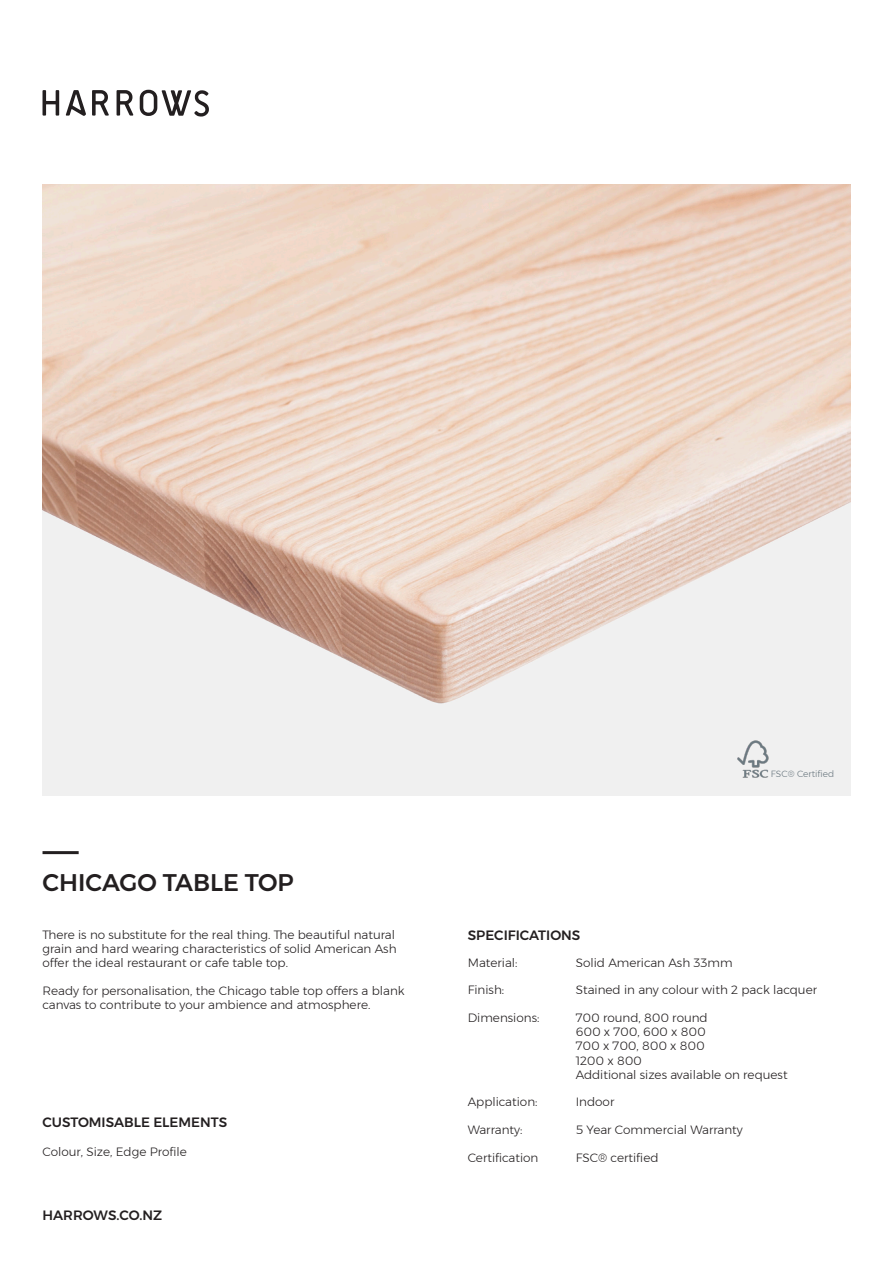
<style>
.page{position:relative;width:893px;height:1263px;background:#fff}
.page>*{position:absolute;margin:0;border:0;box-sizing:border-box;transform-origin:0 0}
.t1{font:500 24px "Montserrat";color:#231f20}
.t2{font:500 13.5px "Montserrat";color:#231f20}
.t3{font:300 12px/14.4px "Montserrat";color:#231f20}
.t4{font:300 9px "Montserrat";color:#6b7880}
</style>
<div class="page">
<svg style="left:43px;top:90px;width:16px;height:26px"></svg>
<svg style="left:66px;top:90px;width:20px;height:26px"></svg>
<svg style="left:92px;top:90px;width:17px;height:26px"></svg>
<svg style="left:117px;top:90px;width:16px;height:26px"></svg>
<svg style="left:140px;top:90px;width:69px;height:27px"></svg>
<hr style="left:43px;top:851px;width:36px;height:3px;background:#231f20">
<img style="left:43px;top:185px;width:807px;height:610px">
<img style="left:737px;top:740px;width:32px;height:38px">
<p class="t1" style="left:43px;top:863px;width:253px">CHICAGO TABLE TOP</p>
<p class="t3" style="left:43px;top:927px;width:356px">There is no substitute for the real thing. The beautiful natural grain and hard wearing characteristics of solid American Ash offer the ideal restaurant or cafe table top.</p>
<p class="t3" style="left:43px;top:983px;width:364px">Ready for personalisation, the Chicago table top offers a blank canvas to contribute to your ambience and atmosphere.</p>
<p class="t2" style="left:43px;top:1112px;width:186px">CUSTOMISABLE ELEMENTS</p>
<p class="t3" style="left:43px;top:1144px;width:146px">Colour, Size, Edge Profile</p>
<p class="t2" style="left:43px;top:1205px;width:121px">HARROWS.CO.NZ</p>
<p class="t4" style="left:771px;top:767px;width:65px">FSC® Certified</p>
<p class="t2" style="left:468px;top:925px;width:114px">SPECIFICATIONS</p>
<p class="t3" style="left:468px;top:956px;width:51px">Material:</p>
<p class="t3" style="left:576px;top:956px;width:158px">Solid American Ash 33mm</p>
<p class="t3" style="left:468px;top:983px;width:38px">Finish:</p>
<p class="t3" style="left:576px;top:983px;width:243px">Stained in any colour with 2 pack lacquer</p>
<p class="t3" style="left:468px;top:1010px;width:73px">Dimensions:</p>
<p class="t3" style="left:576px;top:1010px;width:133px">700 round, 800 round</p>
<p class="t3" style="left:576px;top:1024px;width:131px">600 x 700, 600 x 800</p>
<p class="t3" style="left:576px;top:1039px;width:130px">700 x 700, 800 x 800</p>
<p class="t3" style="left:576px;top:1053px;width:68px">1200 x 800</p>
<p class="t3" style="left:576px;top:1067px;width:213px">Additional sizes available on request</p>
<p class="t3" style="left:468px;top:1095px;width:71px">Application:</p>
<p class="t3" style="left:576px;top:1095px;width:40px">Indoor</p>
<p class="t3" style="left:468px;top:1122px;width:56px">Warranty:</p>
<p class="t3" style="left:576px;top:1122px;width:168px">5 Year Commercial Warranty</p>
<p class="t3" style="left:468px;top:1151px;width:72px">Certification</p>
<p class="t3" style="left:576px;top:1151px;width:84px">FSC® certified</p>
</div>
